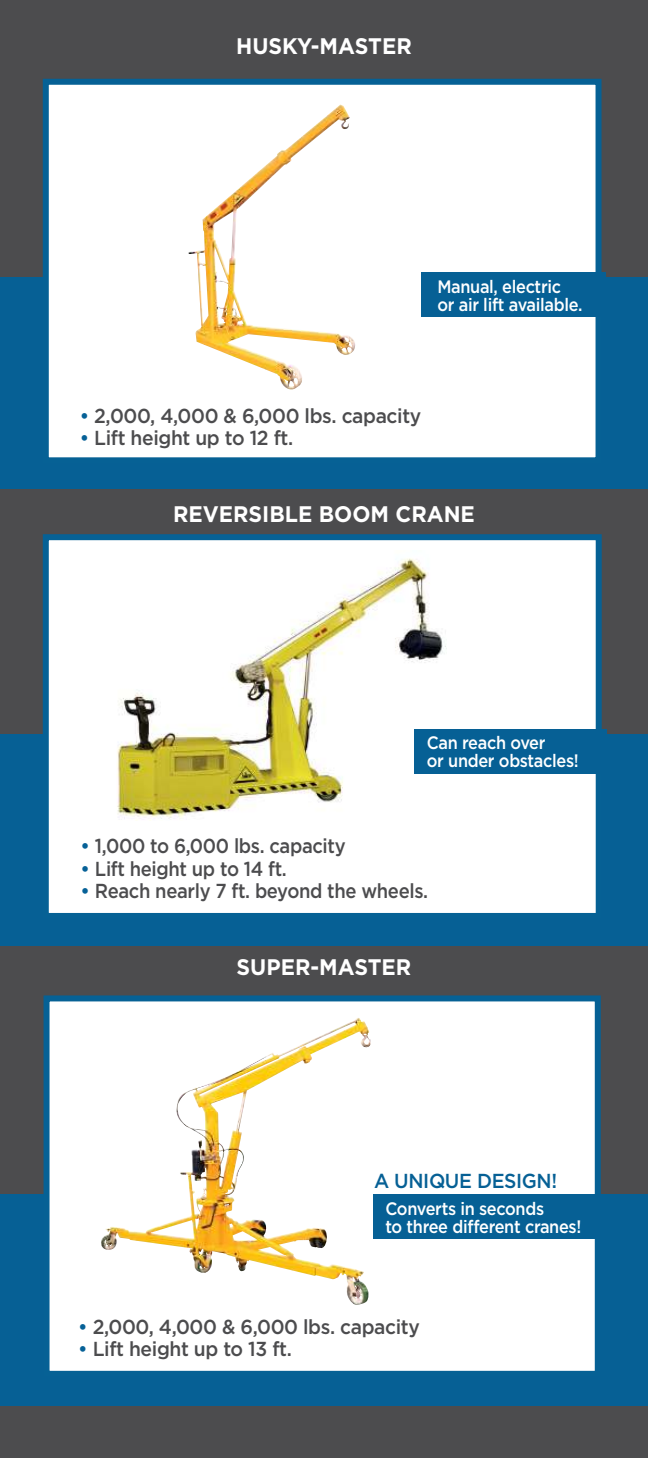
<style>
.page{position:relative;width:648px;height:1458px;background:#4c4c4e}
.page>*{position:absolute;margin:0;border:0;box-sizing:border-box;transform-origin:0 0}
.t1{font:700 22.5px "Gotham";color:#fff;scale:.95 1}
.t2{font:500 20.25px "Gotham";letter-spacing:-.02em;color:#4c4c4e;scale:.95 1}
.t3{font:500 20.25px "Gotham";letter-spacing:-.02em;color:#4c4c4e;scale:.91 1}
.t4{font:500 20.25px "Gotham";letter-spacing:-.02em;color:#066095;scale:.95 1}
.t5{font:500 18px/18px "Gotham";letter-spacing:-.02em;color:#fff;scale:.91 1}
.s1{color:#066197}
</style>
<div class="page">
<div style="left:0;top:277px;width:648px;height:212px;background:#066095"></div>
<div style="left:0;top:734px;width:648px;height:211px;background:#066095"></div>
<div style="left:0;top:1194px;width:648px;height:212px;background:#066095"></div>
<div style="left:46px;top:82px;width:553px;height:378px;background:#fff"></div>
<div style="left:43px;top:79px;width:559px;height:384px;border:6px solid #066195"></div>
<div style="left:46px;top:537px;width:553px;height:379px;background:#fff"></div>
<div style="left:43px;top:534px;width:559px;height:385px;border:6px solid #066195"></div>
<div style="left:47px;top:998px;width:551px;height:376px;background:#fff"></div>
<div style="left:44px;top:995px;width:557px;height:382px;border:6px solid #066195"></div>
<img style="left:188px;top:104px;width:167px;height:285px">
<img style="left:101px;top:1018px;width:267px;height:287px">
<img style="left:117px;top:558px;width:329px;height:262px">
<div style="left:373px;top:1194px;width:233px;height:45px;background:#066095"></div>
<div style="left:414px;top:729px;width:192px;height:45px;background:#066095"></div>
<div style="left:422px;top:272px;width:184px;height:45px;background:#066095"></div>
<p class="t1" style="left:236px;top:36px;width:186px">HUSKY-MASTER</p>
<p class="t5" style="left:437px;top:278px;width:161px">Manual, electric or air lift available.</p>
<p class="t2" style="left:80px;top:407px;width:361px"><span class="s1">•</span> 2,000, 4,000 &amp; 6,000 lbs. capacity</p>
<p class="t2" style="left:80px;top:429px;width:226px"><span class="s1">•</span> Lift height up to 12 ft.</p>
<p class="t1" style="left:173px;top:504px;width:319px">REVERSIBLE BOOM CRANE</p>
<p class="t5" style="left:427px;top:734px;width:169px">Can reach over<br>or under obstacles!</p>
<p class="t3" style="left:81px;top:837px;width:293px"><span class="s1">•</span> 1,000 to 6,000 lbs. capacity</p>
<p class="t3" style="left:81px;top:860px;width:228px"><span class="s1">•</span> Lift height up to 14 ft.</p>
<p class="t3" style="left:81px;top:882px;width:384px"><span class="s1">•</span> Reach nearly 7 ft. beyond the wheels.</p>
<p class="t1" style="left:237px;top:957px;width:186px">SUPER-MASTER</p>
<p class="t4" style="left:374px;top:1172px;width:194px">A UNIQUE DESIGN!</p>
<p class="t5" style="left:385px;top:1200px;width:217px">Converts in seconds<br>to three different cranes!</p>
<p class="t2" style="left:78px;top:1318px;width:361px"><span class="s1">•</span> 2,000, 4,000 &amp; 6,000 lbs. capacity</p>
<p class="t2" style="left:78px;top:1340px;width:226px"><span class="s1">•</span> Lift height up to 13 ft.</p>
</div>
